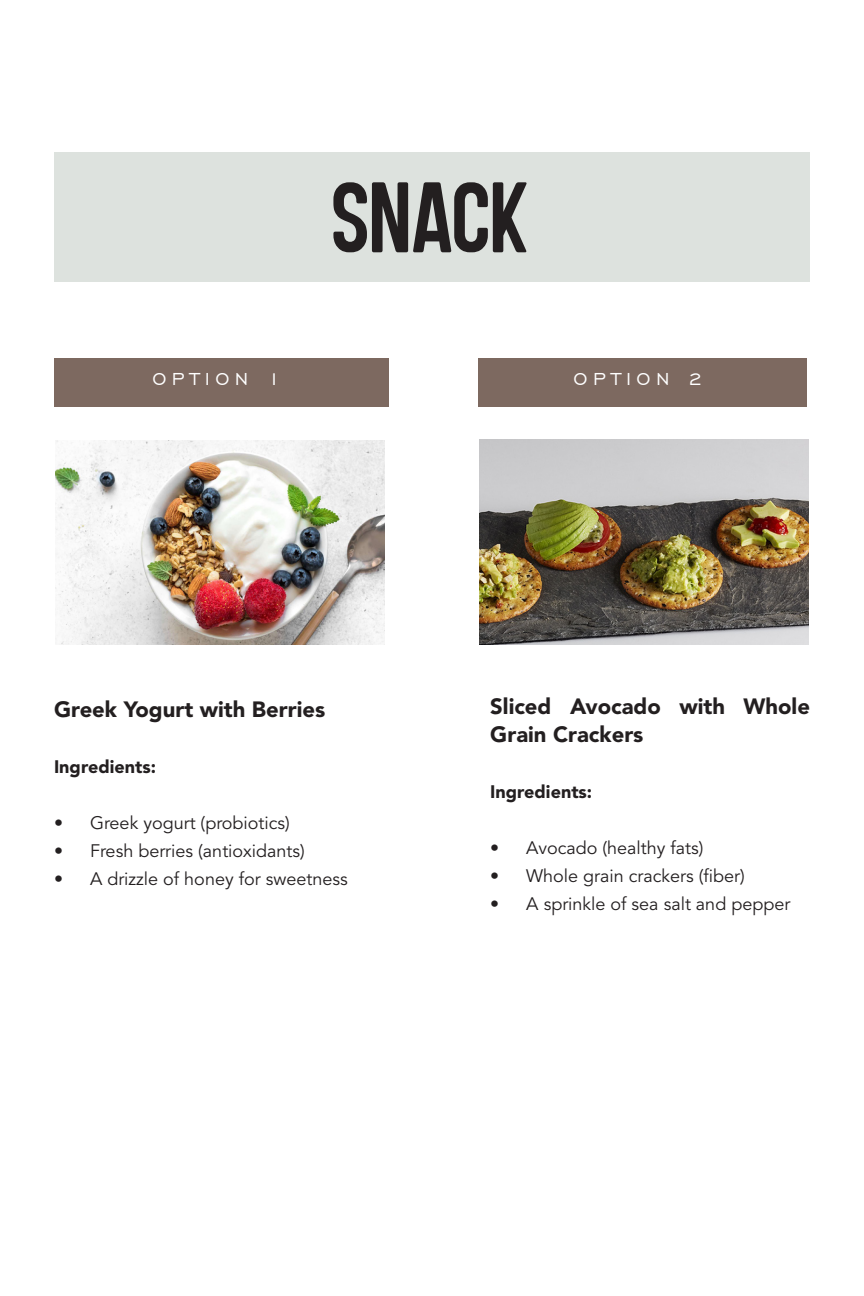
<style>
.page{position:relative;width:864px;height:1296px;background:#fff}
.page>*{position:absolute;margin:0;border:0;box-sizing:border-box;transform-origin:0 0}
.t1{font:100px "Zaio";color:#231f20}
.t2{font:900 22px/28px "Avenir LT Std";color:#231f20}
.t3{font:22px "Engravers Gothic BT";letter-spacing:.25em;color:#fff}
.t4{font:18px "Avenir LT Std";color:#231f20}
.t5{font:900 18px "Avenir LT Std";color:#231f20}
</style>
<div class="page">
<div style="left:54px;top:153px;width:756px;height:129px;background:#dde2de"></div>
<div style="left:54px;top:358px;width:335px;height:49px;background:#7d6960"></div>
<div style="left:478px;top:358px;width:329px;height:49px;background:#7d6960"></div>
<img style="left:55px;top:441px;width:330px;height:203px">
<img style="left:479px;top:439px;width:330px;height:205px">
<p class="t1" style="left:331px;top:163px;width:200px">SNACK</p>
<p class="t3" style="left:152px;top:367px;width:131px">OPTION 1</p>
<p class="t3" style="left:574px;top:367px;width:131px">OPTION 2</p>
<p class="t2" style="left:54px;top:696px;width:273px">Greek Yogurt with Berries</p>
<p class="t5" style="left:54px;top:756px;width:104px">Ingredients:</p>
<p class="t4" style="left:54px;top:813px;width:237px">• Greek yogurt (probiotics)</p>
<p class="t4" style="left:54px;top:841px;width:252px">• Fresh berries (antioxidants)</p>
<p class="t4" style="left:54px;top:869px;width:295px">• A drizzle of honey for sweetness</p>
<p class="t2" style="left:490px;top:693px;width:321px">Sliced Avocado with Whole<br>Grain Crackers</p>
<p class="t5" style="left:490px;top:781px;width:104px">Ingredients:</p>
<p class="t4" style="left:490px;top:838px;width:215px">• Avocado (healthy fats)</p>
<p class="t4" style="left:490px;top:866px;width:256px">• Whole grain crackers (fiber)</p>
<p class="t4" style="left:490px;top:894px;width:302px">• A sprinkle of sea salt and pepper</p>
</div>
